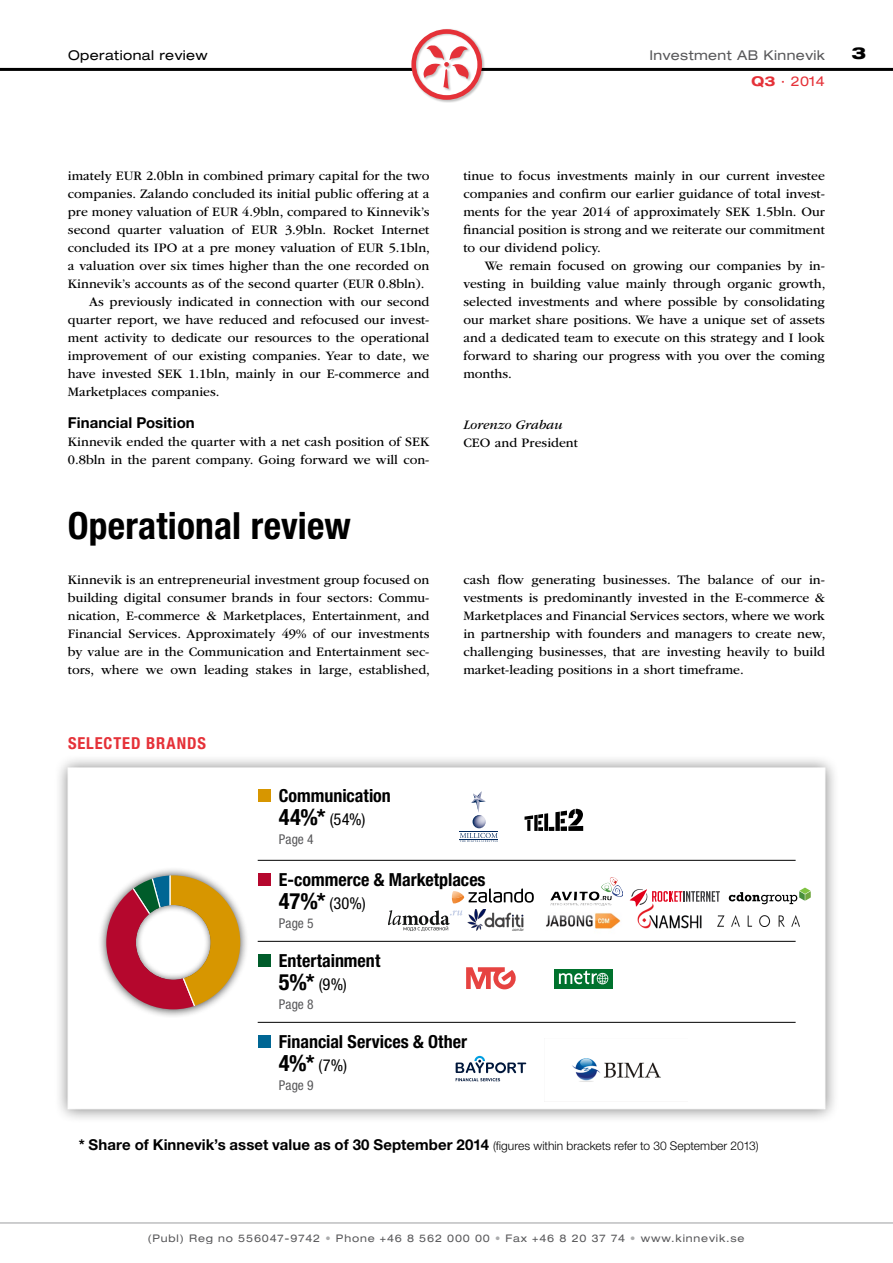
<style>
.page{position:relative;width:893px;height:1263px;background:#fff}
.page>*{position:absolute;margin:0;border:0;box-sizing:border-box;transform-origin:0 0}
.t1{font:700 condensed 37.5px "Helvetica Neue LT Std";letter-spacing:.005em;color:#000}
.t2{font:700 condensed 18px "Helvetica Neue LT Std";color:#000}
.t3{font:condensed 16.5px "Helvetica Neue LT Std";color:#000}
.t4{font:700 condensed 16.5px "Helvetica Neue LT Std";letter-spacing:.055em;color:#e53138}
.t5{font:800 expanded 16.5px "Helvetica Neue LT Std";color:#000}
.t6{font:700 15px "Helvetica Neue LT Std";letter-spacing:.005em;color:#000}
.t7{font:13.5px/18px "ITC Garamond Std";color:#000;text-align:justify}
.t8{font:expanded 13.5px "Helvetica Neue LT Std";letter-spacing:.03em;color:#58585a}
.t9{font:condensed 13.5px "Helvetica Neue LT Std";color:#58585a}
.t10{font:expanded 13.5px "Helvetica Neue LT Std";letter-spacing:.03em;color:#000}
.t11{font:italic 13.5px "ITC Garamond Std";color:#000}
.t12{font:expanded 13.5px "Helvetica Neue LT Std";color:#e53138}
.t13{font:expanded 10.5px "Helvetica Neue LT Std";letter-spacing:.08em;color:#58585a}
.s1{font-weight:700}
.s2{font-weight:700;font-size:22.5px}
.s3{font-weight:300;font-size:12px}
</style>
<div class="page">
<hr style="left:0;top:1222px;width:892px;height:1px;background:#9c9e9f">
<svg style="left:0;top:67px;width:892px;height:4px;background:#3f3f3f"></svg>
<div style="left:411px;top:29px;width:74px;height:74px;background:#000;opacity:.25"></div>
<svg style="left:411px;top:29px;width:71px;height:71px"></svg>
<div style="left:53px;top:753px;width:787px;height:370px;background:#000;opacity:.5"></div>
<div style="left:68px;top:767px;width:757px;height:342px;background:#fff;border:1px solid #fff"></div>
<svg style="left:471px;top:791px;width:15px;height:21px"></svg>
<svg style="left:473px;top:815px;width:13px;height:13px"></svg>
<svg style="left:459px;top:833px;width:39px;height:9px"></svg>
<hr style="left:459px;top:839px;width:39px;height:1px;background:#00275b">
<hr style="left:459px;top:831px;width:39px;height:1px;background:#00275b">
<svg style="left:456px;top:1056px;width:70px;height:25px"></svg>
<svg style="left:524px;top:808px;width:59px;height:23px"></svg>
<div style="left:554px;top:969px;width:58px;height:20px;background:#00722d"></div>
<svg style="left:559px;top:970px;width:49px;height:14px"></svg>
<div style="left:97px;top:866px;width:152px;height:152px;background:#000;opacity:.75"></div>
<svg style="left:106px;top:875px;width:134px;height:134px"></svg>
<div style="left:134px;top:903px;width:78px;height:77px;background:#000;opacity:.75"></div>
<img style="left:572px;top:1058px;width:89px;height:24px">
<hr style="left:258px;top:860px;width:538px;height:1px;background:#000">
<hr style="left:258px;top:941px;width:538px;height:1px;background:#000">
<hr style="left:258px;top:1022px;width:538px;height:1px;background:#000">
<div style="left:258px;top:789px;width:12px;height:13px;background:#d79600"></div>
<div style="left:258px;top:873px;width:12px;height:13px;background:#b5072d"></div>
<div style="left:258px;top:954px;width:12px;height:13px;background:#005c2a"></div>
<div style="left:258px;top:1035px;width:12px;height:13px;background:#006694"></div>
<svg style="left:388px;top:910px;width:71px;height:21px"></svg>
<img style="left:459px;top:910px;width:73px;height:32px">
<img style="left:546px;top:913px;width:75px;height:16px">
<img style="left:637px;top:907px;width:65px;height:22px">
<img style="left:718px;top:915px;width:82px;height:11px">
<svg style="left:452px;top:888px;width:82px;height:15px"></svg>
<svg style="left:630px;top:889px;width:90px;height:18px"></svg>
<img style="left:550px;top:877px;width:72px;height:29px">
<svg style="left:729px;top:888px;width:82px;height:16px"></svg>
<svg style="left:466px;top:967px;width:50px;height:22px"></svg>
<p class="t10" style="left:68px;top:47px;width:141px">Operational review</p>
<p class="t8" style="left:649px;top:47px;width:177px">Investment AB Kinnevik</p>
<p class="t5" style="left:852px;top:43px;width:16px">3</p>
<p class="t7" style="left:68px;top:166px;width:363px">imately EUR 2.0bln in combined primary capital for the two</p>
<p class="t7" style="left:68px;top:184px;width:363px">companies. Zalando concluded its initial public offering at a</p>
<p class="t7" style="left:68px;top:202px;width:363px">pre money valuation of EUR 4.9bln, compared to Kinnevik’s</p>
<p class="t7" style="left:68px;top:220px;width:363px">second quarter valuation of EUR 3.9bln. Rocket Internet</p>
<p class="t7" style="left:68px;top:238px;width:363px">concluded its IPO at a pre money valuation of EUR 5.1bln,</p>
<p class="t7" style="left:68px;top:256px;width:363px">a valuation over six times higher than the one recorded on</p>
<p class="t7" style="left:68px;top:274px;width:358px">Kinnevik’s accounts as of the second quarter (EUR 0.8bln).</p>
<p class="t7" style="left:89px;top:292px;width:342px">As previously indicated in connection with our second</p>
<p class="t7" style="left:68px;top:310px;width:363px">quarter report, we have reduced and refocused our invest-</p>
<p class="t7" style="left:68px;top:328px;width:363px">ment activity to dedicate our resources to the operational</p>
<p class="t7" style="left:68px;top:346px;width:363px">improvement of our existing companies. Year to date, we</p>
<p class="t7" style="left:68px;top:364px;width:363px">have invested SEK 1.1bln, mainly in our E-commerce and</p>
<p class="t7" style="left:68px;top:382px;width:153px">Marketplaces companies.</p>
<p class="t6" style="left:68px;top:413px;width:128px">Financial Position</p>
<p class="t7" style="left:68px;top:432px;width:363px">Kinnevik ended the quarter with a net cash position of SEK<br>0.8bln in the parent company. Going forward we will con-</p>
<p class="t12" style="left:751px;top:73px;width:75px"><span class="s1">Q3</span> ∙ 2014</p>
<p class="t7" style="left:463px;top:166px;width:363px">tinue to focus investments mainly in our current investee companies and confirm our earlier guidance of total invest&shy;ments for the year 2014 of approximately SEK 1.5bln. Our financial position is strong and we reiterate our commitment to our dividend policy.</p>
<p class="t7" style="left:463px;top:256px;width:363px;text-indent:21px">We remain focused on growing our companies by in&shy;vesting in building value mainly through organic growth, selected investments and where possible by consolidating our market share positions. We have a unique set of assets and a dedicated team to execute on this strategy and I look forward to sharing our progress with you over the coming months.</p>
<p class="t11" style="left:463px;top:418px;width:101px">Lorenzo Grabau</p>
<p class="t7" style="left:463px;top:434px;width:116px">CEO and President</p>
<h1 class="t1" style="left:68px;top:502px;width:285px">Operational review</h1>
<p class="t7" style="left:68px;top:571px;width:363px">Kinnevik is an entrepreneurial investment group focused on building digital consumer brands in four sectors: Commu&shy;nication, E-commerce &amp; Marketplaces, Entertainment, and Financial Services. Approximately 49% of our investments by value are in the Communication and Entertainment sec&shy;tors, where we own leading stakes in large, established,</p>
<p class="t7" style="left:463px;top:571px;width:363px">cash flow generating businesses. The balance of our in&shy;vestments is predominantly invested in the E-commerce &amp; Marketplaces and Financial Services sectors, where we work in partnership with founders and managers to create new, challenging businesses, that are investing heavily to build market-leading positions in a short timeframe.</p>
<p class="t4" style="left:68px;top:733px;width:139px">SELECTED BRANDS</p>
<h2 class="t2" style="left:279px;top:785px;width:113px">Communication</h2>
<p class="t3" style="left:279px;top:809px;width:88px"><span class="s2">44%*</span> (54%)</p>
<p class="t9" style="left:279px;top:832px;width:36px">Page 4</p>
<h2 class="t2" style="left:279px;top:869px;width:208px">E-commerce &amp; Marketplaces</h2>
<p class="t3" style="left:279px;top:893px;width:88px"><span class="s2">47%*</span> (30%)</p>
<p class="t9" style="left:279px;top:916px;width:36px">Page 5</p>
<h2 class="t2" style="left:279px;top:950px;width:103px">Entertainment</h2>
<p class="t3" style="left:279px;top:974px;width:69px"><span class="s2">5%*</span> (9%)</p>
<p class="t9" style="left:279px;top:997px;width:36px">Page 8</p>
<h2 class="t2" style="left:279px;top:1031px;width:190px">Financial Services &amp; Other</h2>
<p class="t3" style="left:279px;top:1055px;width:70px"><span class="s2">4%*</span> (7%)</p>
<p class="t9" style="left:279px;top:1078px;width:36px">Page 9</p>
<p class="t6" style="left:79px;top:1135px;width:681px">* Share of Kinnevik’s asset value as of 30 September 2014 <span class="s3">(figures within brackets refer to 30 September 2013)</span></p>
<p class="t13" style="left:147px;top:1231px;width:174px">(Publ) Reg no 556047-9742</p>
<p class="t13" style="left:336px;top:1231px;width:156px">Phone +46 8 562 000 00</p>
<p class="t13" style="left:506px;top:1231px;width:121px">Fax +46 8 20 37 74</p>
<p class="t13" style="left:641px;top:1231px;width:105px">www.kinnevik.se</p>
</div>
